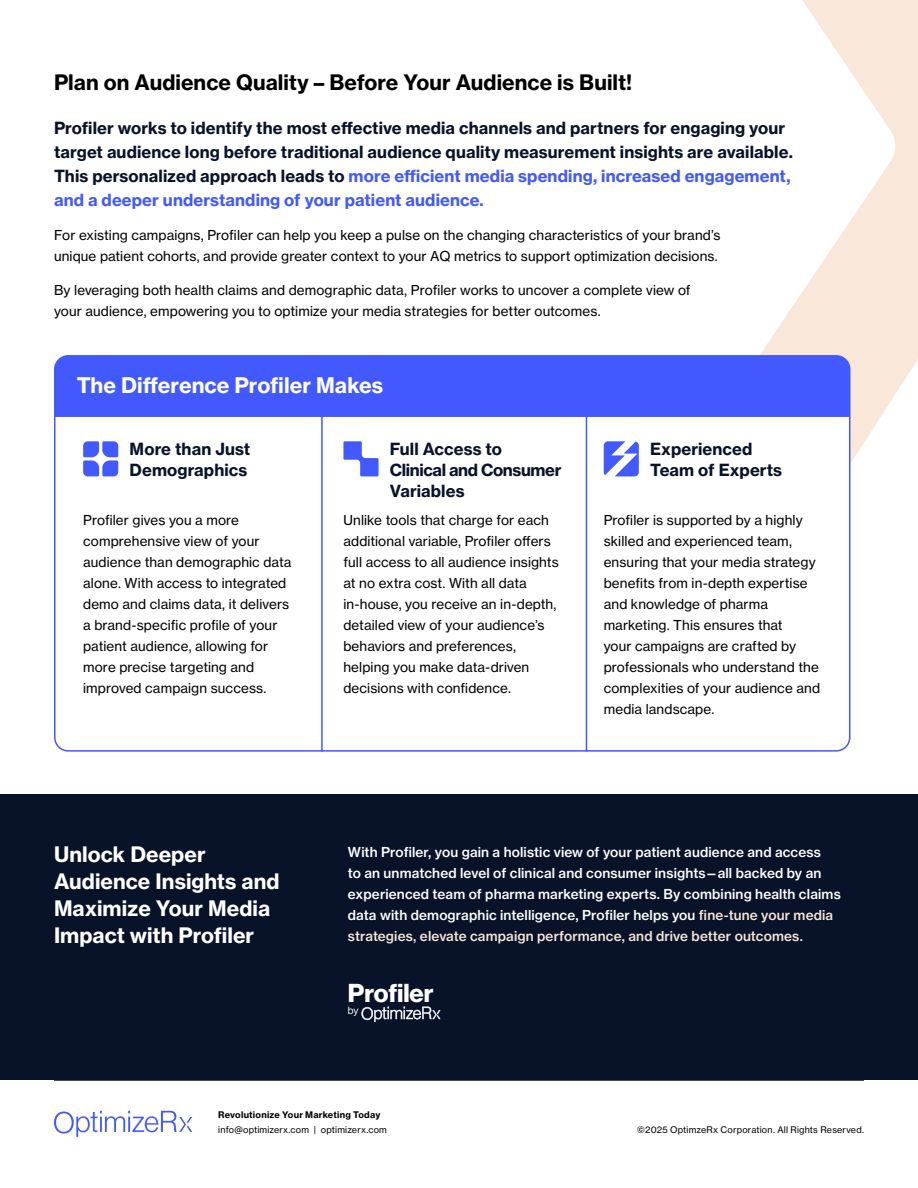
<style>
.page{position:relative;width:918px;height:1188px;background:#fff}
.page>*{position:absolute;margin:0;border:0;box-sizing:border-box;transform-origin:0 0}
.t1{font:25.35px "N Haas Grotesk DS Pro 75 Bd";color:#fff}
.t2{font:21.15px "N Haas Grotesk TX Pro 75 Bd";color:#fff}
.t3{font:21px/27px "N Haas Grotesk TX Pro 75 Bd";color:#fff}
.t4{font:21px "N Haas Grotesk TX Pro 75 Bd";letter-spacing:.005em;color:#000}
.t5{font:16.5px/24px "N Haas Grotesk TX Pro 75 Bd";letter-spacing:.005em;color:#081229}
.t6{font:16.5px/21px "N Haas Grotesk TX Pro 75 Bd";letter-spacing:-.02em;color:#081229}
.t7{font:13.5px/21px "N Haas Grotesk TX Pro 55 Rg";letter-spacing:.01em;color:#000}
.t8{font:13.5px/21px "N Haas Grotesk TX Pro 65 Md";letter-spacing:.01em;color:#fff}
.t9{font:10.35px "N Haas Grotesk DS Pro 55 Rg";color:#fff}
.t10{font:9px "N Haas Grotesk TX Pro 55 Rg";letter-spacing:.02em;color:#000}
.t11{font:9px "N Haas Grotesk TX Pro 75 Bd";letter-spacing:.025em;color:#000}
.s1{color:#4259ff}
.s2{color:#f9e7d9}
</style>
<div class="page">
<hr style="left:54px;top:1080px;width:810px;height:1px;background:#000">
<svg style="left:54px;top:1111px;width:138px;height:26px"></svg>
<svg style="left:760px;top:0;width:158px;height:587px"></svg>
<div style="left:55px;top:356px;width:795px;height:395px;background:#fff;border-radius:13px"></div>
<div style="left:55px;top:356px;width:795px;height:61px;background:#4259ff"></div>
<div style="left:0;top:795px;width:918px;height:285px;background:#081229"></div>
<svg style="left:361px;top:1007px;width:80px;height:15px"></svg>
<hr style="left:321px;top:414px;width:2px;height:338px;background:#4259ff">
<hr style="left:586px;top:414px;width:1px;height:338px;background:#4259ff">
<svg style="left:83px;top:441px;width:35px;height:35px"></svg>
<svg style="left:343px;top:441px;width:36px;height:35px"></svg>
<svg style="left:604px;top:441px;width:35px;height:35px"></svg>
<h3 class="t4" style="left:54px;top:69px;width:580px">Plan on Audience Quality – Before Your Audience is Built!</h3>
<p class="t5" style="left:54px;top:116px;width:740px">Profiler works to identify the most effective media channels and partners for engaging your target audience long before traditional audience quality measurement insights are available.<br>This personalized approach leads to <span class="s1">more efficient media spending, increased engagement, and a deeper understanding of your patient audience.</span></p>
<p class="t7" style="left:54px;top:224px;width:668px">For existing campaigns, Profiler can help you keep a pulse on the changing characteristics of your brand’s unique patient cohorts, and provide greater context to your AQ metrics to support optimization decisions.</p>
<p class="t7" style="left:54px;top:279px;width:638px">By leveraging both health claims and demographic data, Profiler works to uncover a complete view of your audience, empowering you to optimize your media strategies for better outcomes.</p>
<h2 class="t2" style="left:77px;top:372px;width:308px">The Difference Profiler Makes</h2>
<p class="t5" style="left:130px;top:439px;width:122px;line-height:21px">More than Just<br>Demographics</p>
<p class="t7" style="left:83px;top:510px;width:210px">Profiler gives you a more comprehensive view of your audience than demographic data alone. With access to integrated demo and claims data, it delivers a brand-specific profile of your patient audience, allowing for more precise targeting and improved campaign success.</p>
<p class="t6" style="left:390px;top:439px;width:173px">Full Access to<br>Clinical and Consumer<br>Variables</p>
<p class="t7" style="left:343px;top:510px;width:217px">Unlike tools that charge for each additional variable, Profiler offers full access to all audience insights at no extra cost. With all data in-house, you receive an in-depth, detailed view of your audience’s behaviors and preferences, helping you make data-driven decisions with confidence.</p>
<p class="t5" style="left:650px;top:439px;width:133px;line-height:21px">Experienced<br>Team of Experts</p>
<p class="t7" style="left:604px;top:510px;width:218px">Profiler is supported by a highly skilled and experienced team, ensuring that your media strategy benefits from in-depth expertise and knowledge of pharma marketing. This ensures that<br>your campaigns are crafted by professionals who understand the complexities of your audience and media landscape.</p>
<h3 class="t3" style="left:54px;top:841px;width:227px">Unlock Deeper<br>Audience Insights and<br>Maximize Your Media<br>Impact with Profiler</h3>
<p class="t8" style="left:348px;top:841px;width:494px">With Profiler, you gain a holistic view of your patient audience and access<br>to an unmatched level of clinical and consumer insights—all backed by an experienced team of pharma marketing experts. By combining health claims data with demographic intelligence, Profiler helps you <span class="s2">fine-tune your media strategies, elevate campaign performance, and drive better outcomes.</span></p>
<h1 class="t1" style="left:348px;top:979px;width:87px">Profiler</h1>
<p class="t9" style="left:348px;top:1005px;width:12px">by</p>
<p class="t11" style="left:218px;top:1109px;width:164px">Revolutionize Your Marketing Today</p>
<p class="t10" style="left:218px;top:1124px;width:170px">info@optimizerx.com | optimizerx.com</p>
<p class="t10" style="left:637px;top:1124px;width:228px">©2025 OptimzeRx Corporation. All Rights Reserved.</p>
</div>
